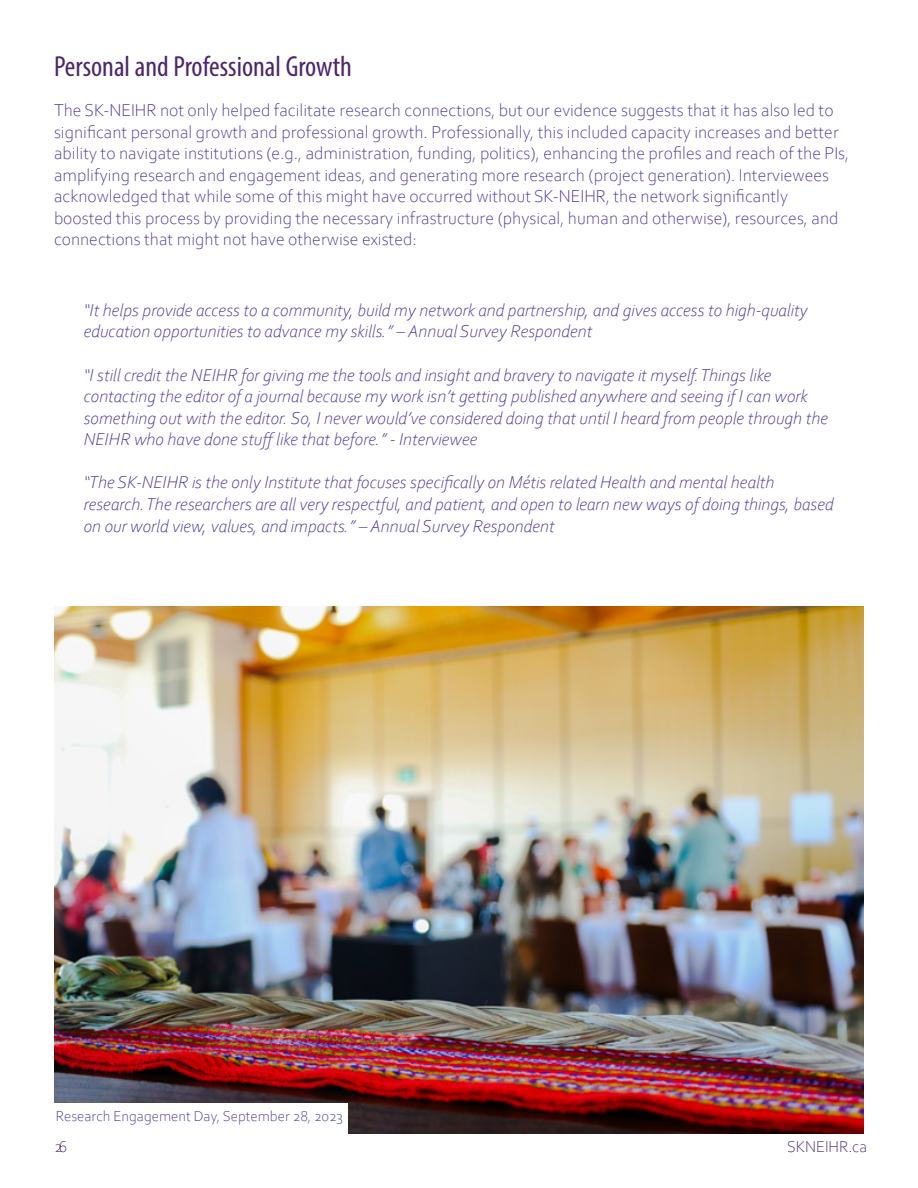
<style>
.page{position:relative;width:918px;height:1188px;background:#fff}
.page>*{position:absolute;margin:0;border:0;box-sizing:border-box;transform-origin:0 0}
.t1{font:29.1px "Myriad Variable Concept";color:#4b2669}
.t2{font:italic 300 18px/21.6px "Corbel";color:#4a2e92}
.t3{font:300 18px/21.6px "Corbel";color:#4a2e92}
.t4{font:300 16.5px "Corbel";color:#4b2669}
.t5{font:300 15px "Corbel";color:#4a2e92}
</style>
<div class="page">
<img style="left:54px;top:607px;width:810px;height:527px">
<div style="left:51px;top:1104px;width:297px;height:32px;background:#fff"></div>
<p class="t1" style="left:54px;top:49px;width:299px">Personal and Professional Growth</p>
<p class="t3" style="left:54px;top:99px;width:797px">The SK-NEIHR not only helped facilitate research connections, but our evidence suggests that it has also led to significant personal growth and professional growth. Professionally, this included capacity increases and better ability to navigate institutions (e.g., administration, funding, politics), enhancing the profiles and reach of the PIs, amplifying research and engagement ideas, and generating more research (project generation). Interviewees acknowledged that while some of this might have occurred without SK-NEIHR, the network significantly boosted this process by providing the necessary infrastructure (physical, human and otherwise), resources, and connections that might not have otherwise existed:</p>
<p class="t2" style="left:84px;top:298px;width:726px">“It helps provide access to a community, build my network and partnership, and gives access to high-quality education opportunities to advance my skills.” – Annual Survey Respondent</p>
<p class="t2" style="left:84px;top:363px;width:746px">“I still credit the NEIHR for giving me the tools and insight and bravery to navigate it myself. Things like contacting the editor of a journal because my work isn’t getting published anywhere and seeing if I can work something out with the editor. So, I never would’ve considered doing that until I heard from people through the NEIHR who have done stuff like that before.” - Interviewee</p>
<p class="t2" style="left:84px;top:471px;width:752px">“The SK-NEIHR is the only Institute that focuses specifically on Métis related Health and mental health research. The researchers are all very respectful, and patient, and open to learn new ways of doing things, based on our world view, values, and impacts.” – Annual Survey Respondent</p>
<p class="t5" style="left:56px;top:1106px;width:288px">Research Engagement Day, September 28, 2023</p>
<p class="t4" style="left:54px;top:1136px;width:15px">26</p>
<p class="t4" style="left:787px;top:1136px;width:82px">SKNEIHR.ca</p>
</div>
